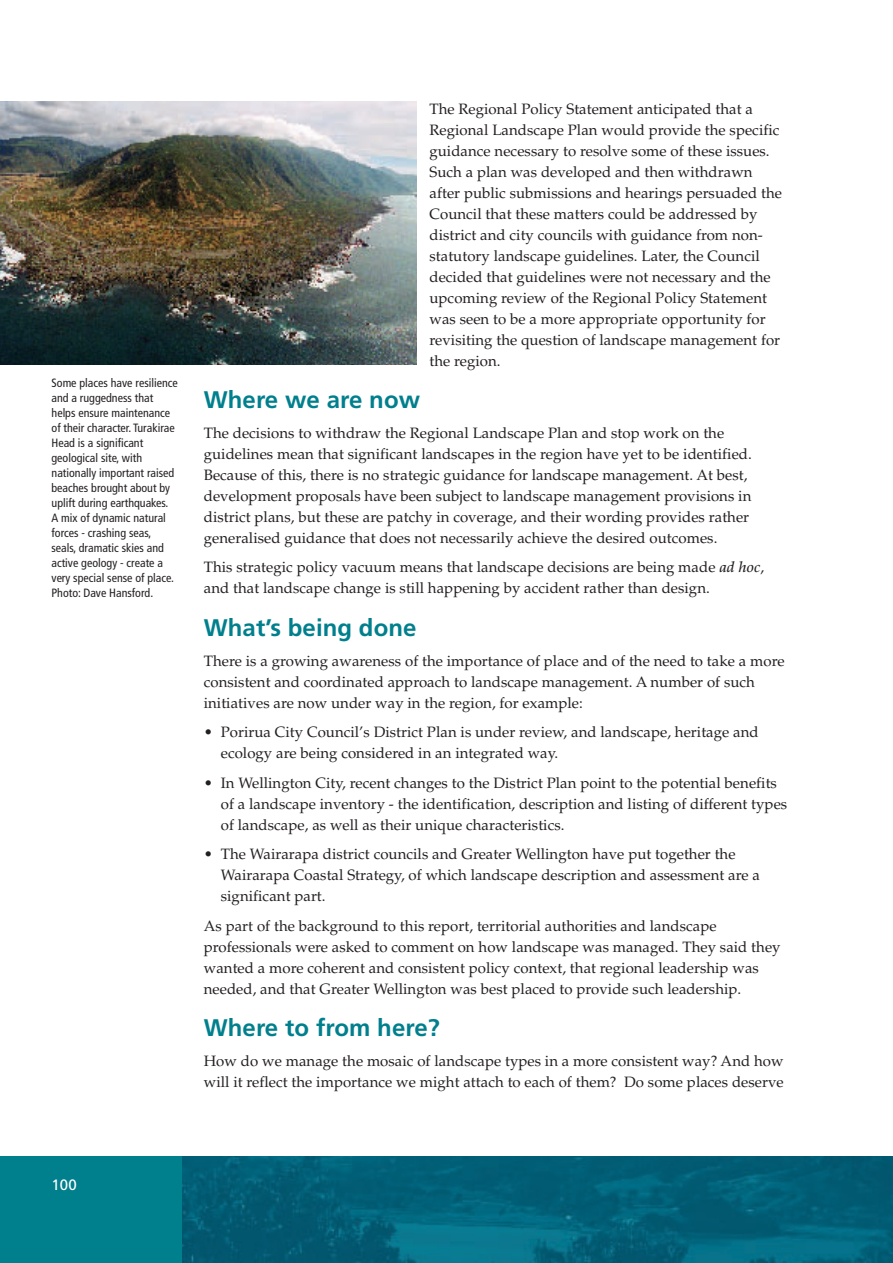
<style>
.page{position:relative;width:893px;height:1263px;background:#fff}
.page>*{position:absolute;margin:0;border:0;box-sizing:border-box;transform-origin:0 0}
.t1{font:700 24px "Frutiger";letter-spacing:.005em;color:#007f8d}
.t2{font:15px/21px "Palatino";letter-spacing:.005em;color:#231f20}
.t3{font:15px "Frutiger";color:#fff}
.t4{font:condensed 12px/15px "Frutiger";color:#231f20}
.s1{font-weight:500;font-style:italic}
</style>
<div class="page">
<div style="left:0;top:1157px;width:893px;height:106px;background:#007f8d"></div>
<img style="left:0;top:101px;width:417px;height:264px">
<img style="left:182px;top:1157px;width:711px;height:106px">
<p class="t4" style="left:52px;top:376px;width:128px">Some places have resilience and a ruggedness that helps ensure maintenance of their character. Turakirae<br>Head is a significant geological site, with nationally important raised beaches brought about by uplift during earthquakes.<br>A mix of dynamic natural forces - crashing seas, seals, dramatic skies and active geology - create a very special sense of place.<br>Photo: Dave Hansford.</p>
<p class="t2" style="left:429px;top:100px;width:354px">The Regional Policy Statement anticipated that a Regional Landscape Plan would provide the specific guidance necessary to resolve some of these issues.<br>Such a plan was developed and then withdrawn after public submissions and hearings persuaded the Council that these matters could be addressed by district and city councils with guidance from non&shy;statutory landscape guidelines. Later, the Council decided that guidelines were not necessary and the upcoming review of the Regional Policy Statement was seen to be a more appropriate opportunity for revisiting the question of landscape management for the region.</p>
<h1 class="t1" style="left:204px;top:390px;width:218px">Where we are now</h1>
<p class="t2" style="left:204px;top:424px;width:550px">The decisions to withdraw the Regional Landscape Plan and stop work on the guidelines mean that significant landscapes in the region have yet to be identified.<br>Because of this, there is no strategic guidance for landscape management. At best, development proposals have been subject to landscape management provisions in district plans, but these are patchy in coverage, and their wording provides rather generalised guidance that does not necessarily achieve the desired outcomes.</p>
<p class="t2" style="left:204px;top:558px;width:562px">This strategic policy vacuum means that landscape decisions are being made <span class="s1">ad hoc</span>, and that landscape change is still happening by accident rather than design.</p>
<h1 class="t1" style="left:204px;top:618px;width:214px">What’s being done</h1>
<p class="t2" style="left:204px;top:652px;width:582px">There is a growing awareness of the importance of place and of the need to take a more consistent and coordinated approach to landscape management. A number of such initiatives are now under way in the region, for example:</p>
<p class="t2" style="left:221px;top:723px;width:539px;text-indent:-17px">• Porirua City Council’s District Plan is under review, and landscape, heritage and ecology are being considered in an integrated way.</p>
<p class="t2" style="left:221px;top:774px;width:568px;text-indent:-17px">• In Wellington City, recent changes to the District Plan point to the potential benefits of a landscape inventory - the identification, description and listing of different types of landscape, as well as their unique characteristics.</p>
<p class="t2" style="left:221px;top:845px;width:541px;text-indent:-17px">• The Wairarapa district councils and Greater Wellington have put together the<br>Wairarapa Coastal Strategy, of which landscape description and assessment are a significant part.</p>
<p class="t2" style="left:204px;top:917px;width:578px">As part of the background to this report, territorial authorities and landscape professionals were asked to comment on how landscape was managed. They said they wanted a more coherent and consistent policy context, that regional leadership was needed, and that Greater Wellington was best placed to provide such leadership.</p>
<h1 class="t1" style="left:204px;top:1018px;width:238px">Where to from here?</h1>
<p class="t2" style="left:204px;top:1052px;width:582px">How do we manage the mosaic of landscape types in a more consistent way? And how will it reflect the importance we might attach to each of them? Do some places deserve</p>
<p class="t3" style="left:52px;top:1179px;width:27px">100</p>
</div>
